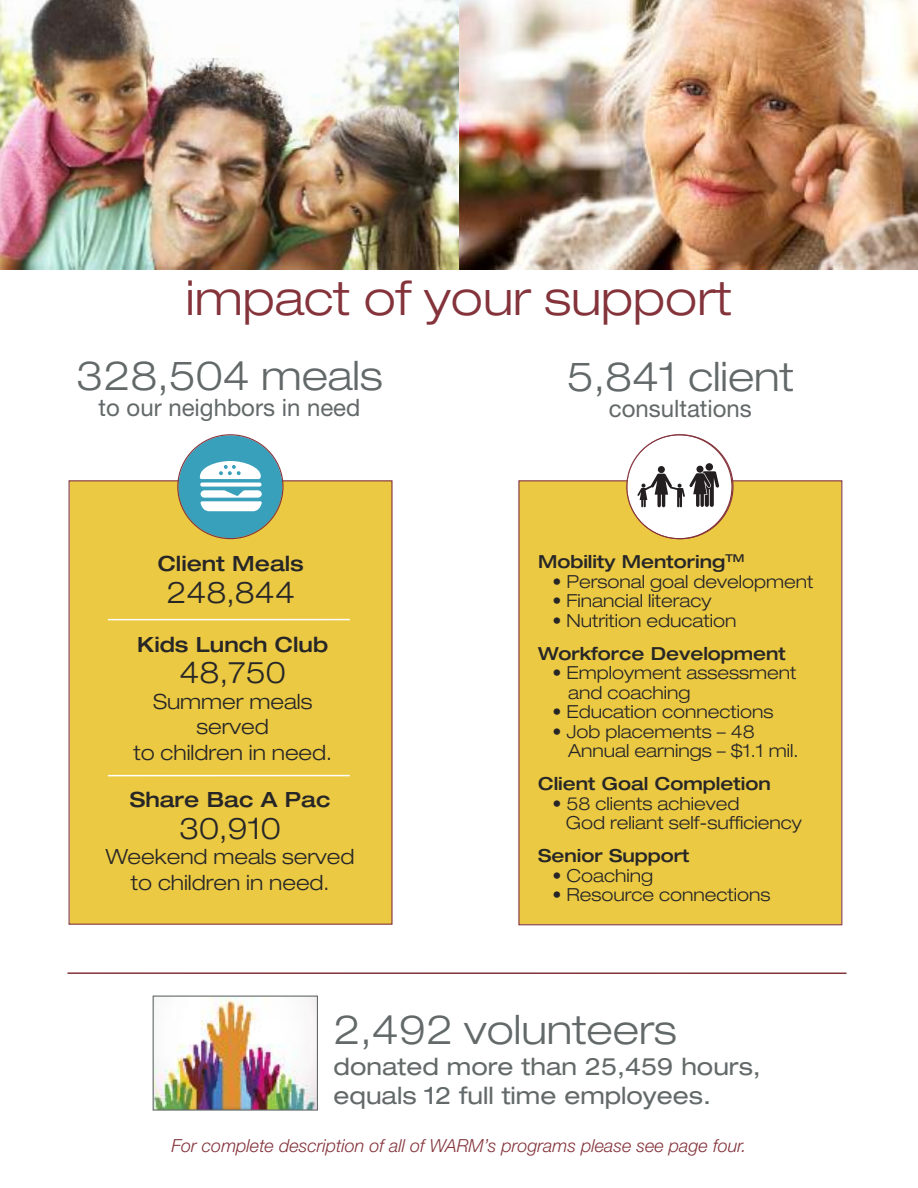
<style>
.page{position:relative;width:918px;height:1188px;background:#fff}
.page>*{position:absolute;margin:0;border:0;box-sizing:border-box;transform-origin:0 0}
.t1{font:300 expanded 48px "Helvetica Neue LT Std";color:#84333b}
.t2{font:300 expanded 40.5px "Helvetica Neue LT Std";color:#636969}
.t3{font:300 expanded 30px "Helvetica Neue LT Std";color:#272627}
.t4{font:expanded 24px/28.5px "Helvetica Neue LT Std";color:#636969}
.t5{font:24px "Helvetica Neue LT Std";color:#636969}
.t6{font:300 expanded 21px/25.5px "Helvetica Neue LT Std";color:#272627;text-align:center}
.t7{font:500 expanded 21px "Helvetica Neue LT Std";color:#272627}
.t8{font:300 expanded 18px/19.5px "Helvetica Neue LT Std";color:#272627}
.t9{font:500 expanded 18px/33px "Helvetica Neue LT Std";color:#272627}
.t10{font:italic 300 18px "Helvetica Neue LT Std";color:#84333b}
.s1{font-weight:500}
.s2{font-weight:300}
</style>
<div class="page">
<div style="left:520px;top:481px;width:321px;height:443px;background:#ebc943"></div>
<div style="left:70px;top:481px;width:321px;height:443px;background:#ebc943"></div>
<img style="left:0;top:0;width:459px;height:269px">
<img style="left:459px;top:0;width:459px;height:269px">
<svg style="left:177px;top:434px;width:107px;height:105px"></svg>
<img style="left:155px;top:998px;width:161px;height:111px">
<div style="left:153px;top:996px;width:165px;height:115px;border:1px solid #636969"></div>
<hr style="left:108px;top:619px;width:242px;height:1px;background:#fff">
<hr style="left:108px;top:775px;width:242px;height:1px;background:#fff">
<svg style="left:626px;top:434px;width:108px;height:105px"></svg>
<hr style="left:67px;top:972px;width:780px;height:2px;background:#84333b">
<h1 class="t1" style="left:186px;top:281px;width:548px">impact of your support</h1>
<h2 class="t2" style="left:76px;top:361px;width:308px">328,504 meals</h2>
<h3 class="t5" style="left:99px;top:399px;width:263px">to our neighbors in need</h3>
<p class="t7" style="left:158px;top:557px;width:148px">Client Meals</p>
<h3 class="t3" style="left:166px;top:582px;width:130px">248,844</h3>
<p class="t7" style="left:137px;top:637px;width:192px">Kids Lunch Club</p>
<h3 class="t3" style="left:180px;top:662px;width:108px">48,750</h3>
<p class="t6" style="left:133px;top:691px;width:200px">Summer meals served<br>to children in need.</p>
<p class="t7" style="left:130px;top:792px;width:202px">Share Bac A Pac</p>
<h3 class="t3" style="left:179px;top:817px;width:103px">30,910</h3>
<p class="t6" style="left:106px;top:846px;width:250px">Weekend meals served to children in need.</p>
<h2 class="t2" style="left:567px;top:362px;width:229px">5,841 client</h2>
<h3 class="t5" style="left:609px;top:400px;width:145px">consultations</h3>
<p class="t9" style="left:538px;top:547px;width:208px">Mobility Mentoring<sup>TM</sup></p>
<p class="t8" style="left:552px;top:573px;width:263px"><span class="s1">•</span> Personal goal development</p>
<p class="t8" style="left:552px;top:593px;width:160px"><span class="s1">•</span> Financial literacy</p>
<p class="t9" style="left:538px;top:606px;width:249px;text-indent:14px">• <span class="s2">Nutrition education<br></span>Workforce Development</p>
<p class="t8" style="left:568px;top:665px;width:230px;text-indent:-16px"><span class="s1">•</span> Employment assessment and coaching</p>
<p class="t8" style="left:552px;top:704px;width:223px"><span class="s1">•</span> Education connections</p>
<p class="t8" style="left:568px;top:723px;width:232px;text-indent:-16px"><span class="s1">•</span> Job placements – 48<br>Annual earnings – $1.1 mil.</p>
<p class="t9" style="left:538px;top:769px;width:234px">Client Goal Completion</p>
<p class="t8" style="left:566px;top:795px;width:237px;text-indent:-13px"><span class="s1">•</span> 58 clients achieved<br>God reliant self-sufficiency</p>
<p class="t9" style="left:538px;top:841px;width:153px">Senior Support</p>
<p class="t8" style="left:552px;top:867px;width:102px"><span class="s1">•</span> Coaching</p>
<p class="t8" style="left:552px;top:887px;width:220px"><span class="s1">•</span> Resource connections</p>
<h2 class="t2" style="left:334px;top:1015px;width:345px">2,492 volunteers</h2>
<h3 class="t4" style="left:334px;top:1055px;width:429px">donated more than 25,459 hours, equals 12 full time employees.</h3>
<p class="t10" style="left:172px;top:1140px;width:576px">For complete description of all of WARM’s programs please see page four.</p>
</div>
